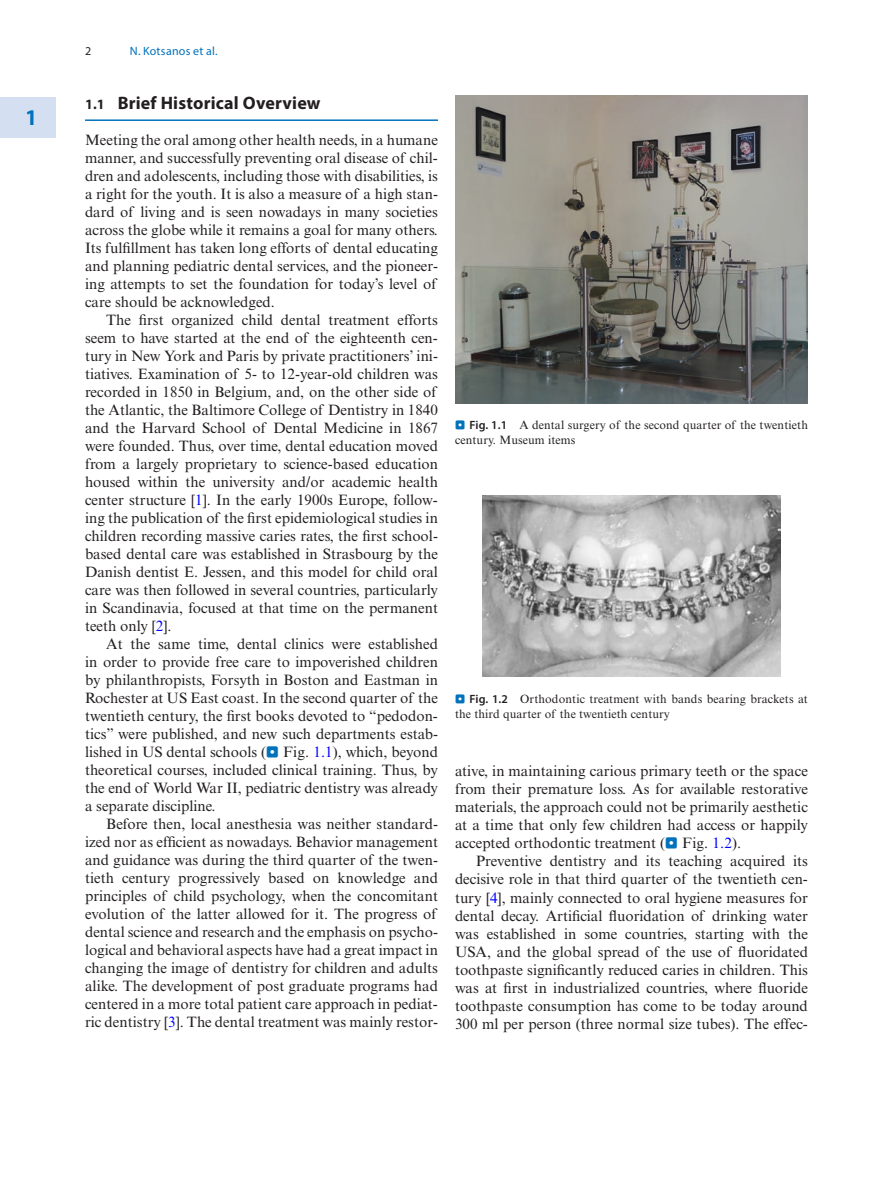
<style>
.page{position:relative;width:893px;height:1187px;background:#fff}
.page>*{position:absolute;margin:0;border:0;box-sizing:border-box;transform-origin:0 0}
.t1{font:700 semi-condensed 22.5px "Myriad Pro";color:#0072bc}
.t2{font:700 18px "Myriad Pro";letter-spacing:.01em;color:#231f20}
.t3{font:15px/18px "Times New Roman MT Std";color:#231f20;text-align:justify}
.t4{font:12px/15px "Times New Roman MT Std";letter-spacing:.01em;color:#231f20}
.t5{font:12px "Myriad Pro Regular 2";letter-spacing:.015em;color:#0072bc}
.t6{font:12px "Myriad Pro";color:#231f20}
.s1{font-size:14.25px}
.s2{color:#00f}
.s3{font-family:"Blik Buttons";color:#0072bc}
.s4{font-family:"Myriad Pro";font-weight:600}
</style>
<div class="page">
<div style="left:0;top:97px;width:55px;height:40px;background:#d4e0f1"></div>
<hr style="left:85px;top:119px;width:353px;height:2px;background:#0072bc">
<img style="left:455px;top:95px;width:353px;height:308px">
<img style="left:483px;top:495px;width:297px;height:181px">
<h1 class="t1" style="left:26px;top:103px;width:13px">1</h1>
<p class="t6" style="left:85px;top:44px;width:8px">2</p>
<p class="t5" style="left:130px;top:44px;width:89px">N. Kotsanos et al.</p>
<p class="t2" style="left:85px;top:91px;width:237px"><span class="s1">1.1</span> Brief Historical Overview</p>
<p class="t3" style="left:85px;top:131px;width:354px">Meeting the oral among other health needs, in a humane manner, and successfully preventing oral disease of chil&shy;dren and adolescents, including those with disabilities, is a right for the youth. It is also a measure of a high stan&shy;dard of living and is seen nowadays in many societies across the globe while it remains a goal for many others.<br>Its fulfillment has taken long efforts of dental educating and planning pediatric dental services, and the pioneer&shy;ing attempts to set the foundation for today’s level of care should be acknowledged.</p>
<p class="t3" style="left:85px;top:311px;width:354px;text-indent:21px">The first organized child dental treatment efforts seem to have started at the end of the eighteenth cen&shy;tury in New York and Paris by private practitioners’ ini&shy;tiatives. Examination of 5- to 12-year-old children was recorded in 1850 in Belgium, and, on the other side of the Atlantic, the Baltimore College of Dentistry in 1840 and the Harvard School of Dental Medicine in 1867 were founded. Thus, over time, dental education moved from a largely proprietary to science-based education housed within the university and/or academic health center structure [<span class="s2">1</span>]. In the early 1900s Europe, follow&shy;ing the publication of the first epidemiological studies in children recording massive caries rates, the first school&shy;based dental care was established in Strasbourg by the Danish dentist E. Jessen, and this model for child oral care was then followed in several countries, particularly in Scandinavia, focused at that time on the permanent teeth only [<span class="s2">2</span>].</p>
<p class="t3" style="left:85px;top:635px;width:354px;text-indent:21px">At the same time, dental clinics were established in order to provide free care to impoverished children by philanthropists, Forsyth in Boston and Eastman in Rochester at US East coast. In the second quarter of the twentieth century, the first books devoted to “pedodon&shy;tics” were published, and new such departments estab&shy;lished in US dental schools (<span class="s3">.</span> Fig. <span class="s2">1.1</span>), which, beyond theoretical courses, included clinical training. Thus, by the end of World War II, pediatric dentistry was already a separate discipline.</p>
<p class="t3" style="left:85px;top:815px;width:354px;text-indent:21px">Before then, local anesthesia was neither standard&shy;ized nor as efficient as nowadays. Behavior management and guidance was during the third quarter of the twen&shy;tieth century progressively based on knowledge and principles of child psychology, when the concomitant evolution of the latter allowed for it. The progress of dental science and research and the emphasis on psycho&shy;logical and behavioral aspects have had a great impact in changing the image of dentistry for children and adults alike. The development of post graduate programs had centered in a more total patient care approach in pediat&shy;ric dentistry [<span class="s2">3</span>]. The dental treatment was mainly restor-</p>
<p class="t4" style="left:455px;top:417px;width:354px"><span class="s3">..</span> <span class="s4">Fig. 1.1</span> A dental surgery of the second quarter of the twentieth century. Museum items</p>
<p class="t4" style="left:455px;top:691px;width:354px"><span class="s3">..</span> <span class="s4">Fig. 1.2</span> Orthodontic treatment with bands bearing brackets at the third quarter of the twentieth century</p>
<p class="t3" style="left:455px;top:762px;width:354px">ative, in maintaining carious primary teeth or the space from their premature loss. As for available restorative materials, the approach could not be primarily aesthetic at a time that only few children had access or happily accepted orthodontic treatment (<span class="s3">.</span> Fig. <span class="s2">1.2</span>).</p>
<p class="t3" style="left:455px;top:852px;width:354px;text-indent:21px">Preventive dentistry and its teaching acquired its decisive role in that third quarter of the twentieth cen&shy;tury [<span class="s2">4</span>], mainly connected to oral hygiene measures for dental decay. Artificial fluoridation of drinking water was established in some countries, starting with the USA, and the global spread of the use of fluoridated toothpaste significantly reduced caries in children. This was at first in industrialized countries, where fluoride toothpaste consumption has come to be today around 300 ml per person (three normal size tubes). The effec-</p>
</div>
